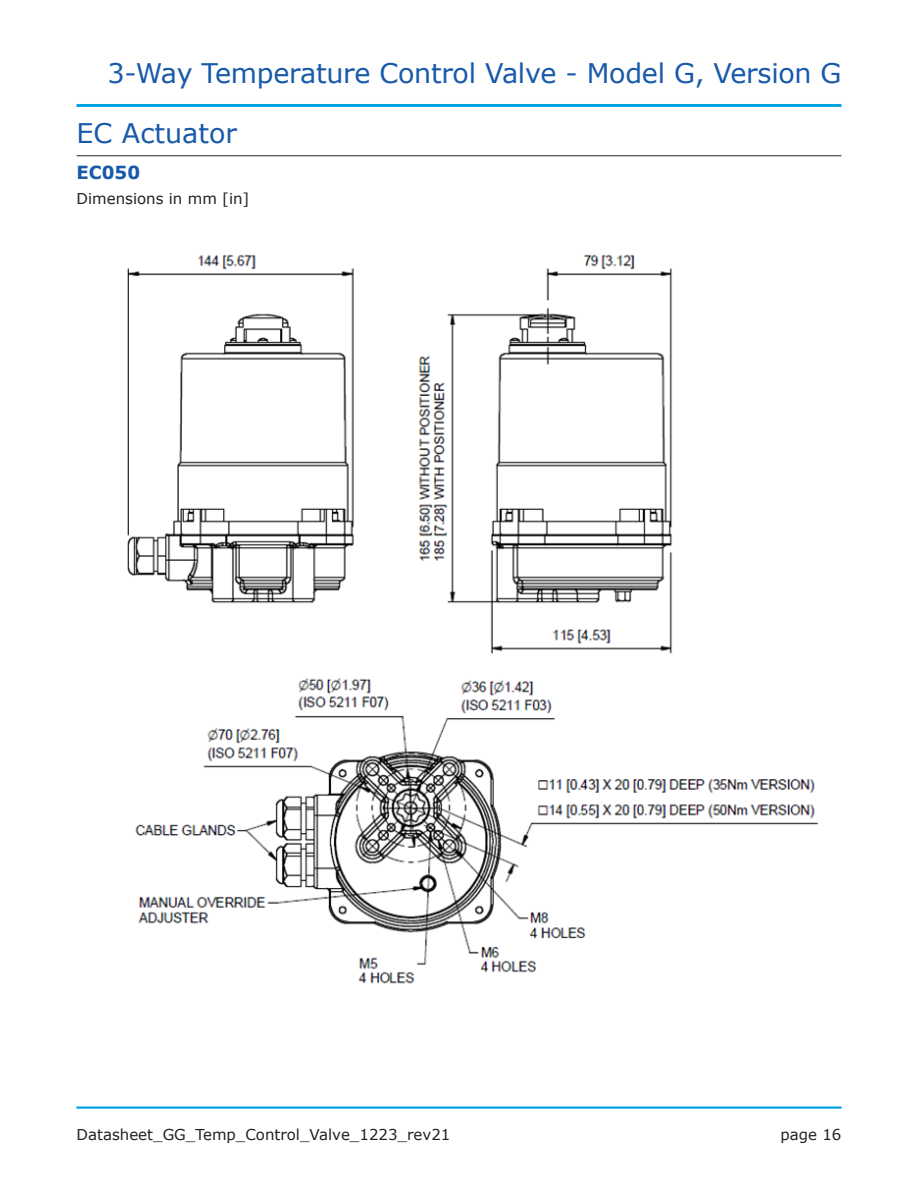
<style>
.page{position:relative;width:918px;height:1188px;background:#fff}
.page>*{position:absolute;margin:0;border:0;box-sizing:border-box;transform-origin:0 0}
.Main_Heading{font:27px "Verdana";letter-spacing:-.01em;color:#185aaa}
.Subtitle{font:700 18px "Verdana";color:#185aaa}
.Sub_Heading{font:15px "Verdana";color:#231f20}
</style>
<div class="page">
<hr style="left:77px;top:1106px;width:764px;height:2px;background:#00a2df">
<hr style="left:77px;top:1107px;width:764px;height:2px;background:#00a2df">
<hr style="left:77px;top:104px;width:764px;height:3px;background:#00a2df">
<hr style="left:77px;top:156px;width:764px;height:1px;background:#231f20">
<img style="left:127px;top:254px;width:692px;height:730px">
<h1 class="Main_Heading" style="left:108px;top:54px;width:735px">3-Way Temperature Control Valve - Model G, Version G</h1>
<p class="Main_Heading" style="left:77px;top:114px;width:162px">EC Actuator</p>
<p class="Subtitle" style="left:77px;top:159px;width:65px">EC050</p>
<p class="Sub_Heading" style="left:77px;top:188px;width:174px">Dimensions in mm [in]</p>
<p class="Sub_Heading" style="left:77px;top:1124px;width:375px">Datasheet_GG_Temp_Control_Valve_1223_rev21</p>
<p class="Sub_Heading" style="left:780px;top:1124px;width:63px">page 16</p>
</div>
